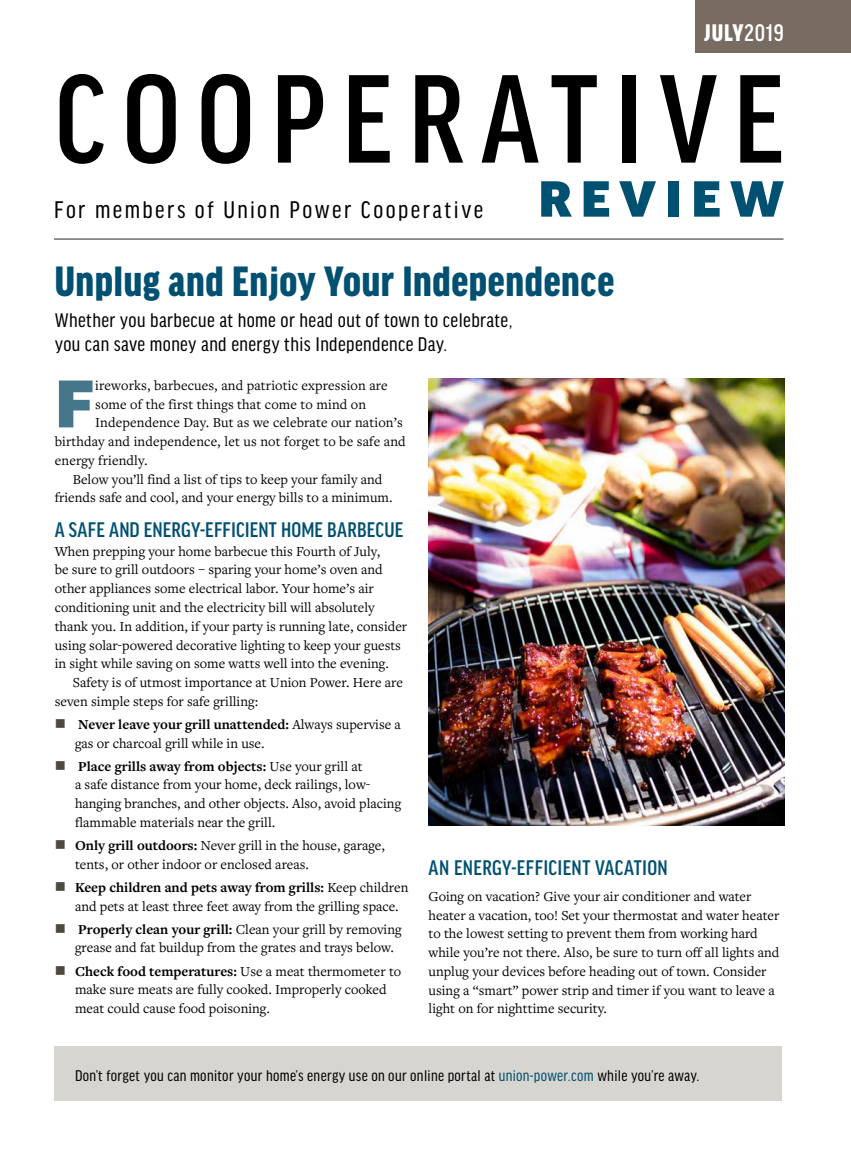
<style>
.page{position:relative;width:851px;height:1175px;background:#fff}
.page>*{position:absolute;margin:0;border:0;box-sizing:border-box;transform-origin:0 0}
.t1{font:500 condensed 133.65px "Good Headline Pro";letter-spacing:.12em;color:#000}
.t2{font:900 expanded 71.55px "Good Headline Pro";color:#46768a}
.t3{font:900 condensed 45px "Good Headline Pro";letter-spacing:.01em;color:#005071}
.t4{font:condensed 25.65px "Good Headline Pro";letter-spacing:.095em;color:#000}
.t5{font:900 condensed 25.5px "Good Headline Pro";color:#fff}
.t6{font:500 condensed 22.5px "Good Headline Pro";letter-spacing:.01em;color:#005071}
.t7{font:condensed 21px/24px "Good Headline Pro";letter-spacing:.02em;color:#000}
.t8{font:condensed 16.5px "Good Headline Pro";letter-spacing:.02em;color:#000}
.t9{font:14.25px/18.8px "Freight Text Pro";color:#000}
.s1{font-weight:500}
.s2{font-weight:900;font-stretch:expanded;font-size:54px;color:#005071}
.s3{font-weight:700}
.s4{color:#005071}
</style>
<div class="page">
<div style="left:695px;top:0;width:155px;height:52px;background:#776b62"></div>
<hr style="left:54px;top:238px;width:729px;height:2px;background:#6d6e71">
<img style="left:428px;top:379px;width:356px;height:446px">
<div style="left:55px;top:1046px;width:727px;height:55px;background:#d7d5d0"></div>
<h3 class="t5" style="left:704px;top:21px;width:81px">JULY<span class="s1">2019</span></h3>
<h1 class="t1" style="left:55px;top:56px;width:730px">COOPERATIVE</h1>
<h3 class="t4" style="left:54px;top:196px;width:731px">For members of Union Power Cooperative <span class="s2">REVIEW</span></h3>
<h3 class="t3" style="left:55px;top:260px;width:561px">Unplug and Enjoy Your Independence</h3>
<h3 class="t7" style="left:55px;top:308px;width:459px">Whether you barbecue at home or head out of town to celebrate, you can save money and energy this Independence Day.</h3>
<h2 class="t2" style="left:55px;top:370px;width:41px">F</h2>
<p class="t9" style="left:95px;top:375px;width:294px">ireworks, barbecues, and patriotic expression are</p>
<p class="t9" style="left:95px;top:394px;width:272px">some of the first things that come to mind on</p>
<p class="t9" style="left:95px;top:413px;width:309px">Independence Day. But as we celebrate our nation’s</p>
<p class="t9" style="left:55px;top:432px;width:352px">birthday and independence, let us not forget to be safe and</p>
<p class="t9" style="left:55px;top:450px;width:94px">energy friendly.</p>
<p class="t9" style="left:73px;top:469px;width:311px">Below you’ll find a list of tips to keep your family and</p>
<p class="t9" style="left:55px;top:488px;width:339px">friends safe and cool, and your energy bills to a minimum.</p>
<h3 class="t6" style="left:55px;top:519px;width:350px">A SAFE AND ENERGY-EFFICIENT HOME BARBECUE</h3>
<p class="t9" style="left:55px;top:541px;width:354px">When prepping your home barbecue this Fourth of July,<br>be sure to grill outdoors – sparing your home’s oven and other appliances some electrical labor. Your home’s air conditioning unit and the electricity bill will absolutely thank you. In addition, if your party is running late, consider using solar-powered decorative lighting to keep your guests in sight while saving on some watts well into the evening.</p>
<p class="t9" style="left:55px;top:672px;width:350px;text-indent:18px">Safety is of utmost importance at Union Power. Here are seven simple steps for safe grilling:</p>
<p class="t9" style="left:75px;top:714px;width:327px"><span class="s3">Never leave your grill unattended:</span> Always supervise a gas or charcoal grill while in use.</p>
<p class="t9" style="left:75px;top:756px;width:327px"><span class="s3">Place grills away from objects:</span> Use your grill at<br>a safe distance from your home, deck railings, low&shy;hanging branches, and other objects. Also, avoid placing flammable materials near the grill.</p>
<p class="t9" style="left:75px;top:835px;width:311px"><span class="s3">Only grill outdoors:</span> Never grill in the house, garage, tents, or other indoor or enclosed areas.</p>
<p class="t9" style="left:75px;top:877px;width:335px"><span class="s3">Keep children and pets away from grills:</span> Keep children and pets at least three feet away from the grilling space.</p>
<p class="t9" style="left:75px;top:919px;width:328px"><span class="s3">Properly clean your grill:</span> Clean your grill by removing grease and fat buildup from the grates and trays below.</p>
<p class="t9" style="left:75px;top:961px;width:327px"><span class="s3">Check food temperatures:</span> Use a meat thermometer to make sure meats are fully cooked. Improperly cooked meat could cause food poisoning.</p>
<h3 class="t6" style="left:428px;top:857px;width:241px">AN ENERGY-EFFICIENT VACATION</h3>
<p class="t9" style="left:428px;top:886px;width:352px">Going on vacation? Give your air conditioner and water heater a vacation, too! Set your thermostat and water heater to the lowest setting to prevent them from working hard while you’re not there. Also, be sure to turn off all lights and unplug your devices before heading out of town. Consider using a “smart” power strip and timer if you want to leave a light on for nighttime security.</p>
<p class="t8" style="left:75px;top:1066px;width:626px">Don’t forget you can monitor your home’s energy use on our online portal at <span class="s4">union-power.com</span> while you’re away.</p>
</div>
